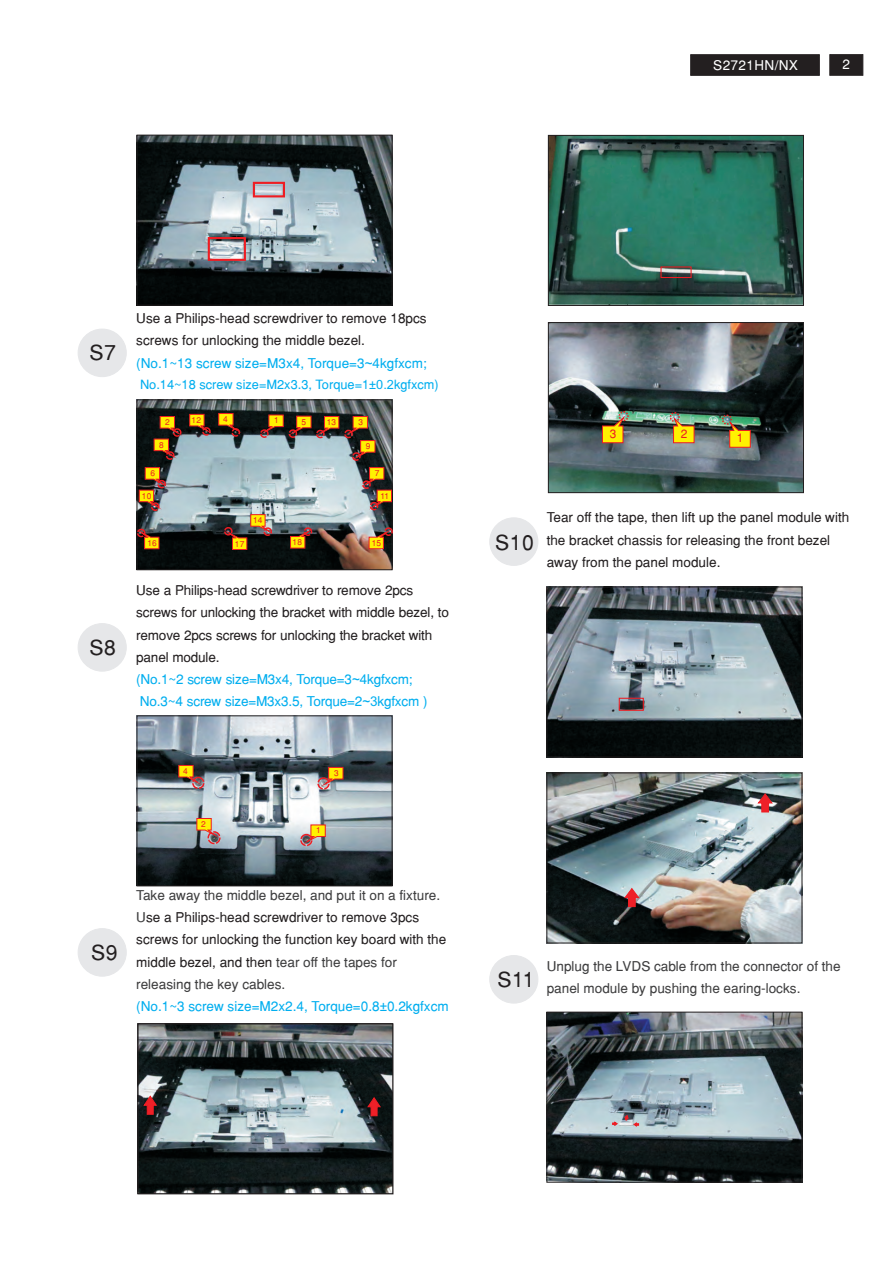
<style>
.page{position:relative;width:893px;height:1263px;background:#fff}
.page>*{position:absolute;margin:0;border:0;box-sizing:border-box;transform-origin:0 0}
.t1{font:21px "Helvetica";letter-spacing:.03em;color:#231f20}
.t2{font:13.5px/22.4px "Helvetica";color:#231f20}
.t3{font:13.5px/22.4px "Helvetica";color:#3e3e3f}
.t4{font:13.5px "Helvetica";color:#00aeef}
.t5{font:13.5px "Helvetica";letter-spacing:.03em;color:#fff}
.t6{font:12.75px "Helvetica";color:#00aeef}
.t7{font:12px "Helvetica";color:#ee1d23}
.t8{font:8.25px "Helvetica";letter-spacing:.03em;color:#ee1d23}
.s1{color:#00aeef}
.s2{font-family:"Arial";color:#00aeef}
.s3{font-family:"Arial"}
.s4{color:#231f20}
</style>
<div class="page">
<div style="left:78px;top:329px;width:48px;height:48px;background:#e6e7e9;border:1px solid #e6e7e9;border-radius:50%"></div>
<div style="left:78px;top:928px;width:48px;height:48px;background:#e6e7e9;border:1px solid #e6e7e9;border-radius:50%"></div>
<div style="left:78px;top:623px;width:48px;height:48px;background:#e6e7e9;border:1px solid #e6e7e9;border-radius:50%"></div>
<div style="left:830px;top:54px;width:33px;height:21px;background:#231f20;border:1px solid #231f20"></div>
<div style="left:690px;top:55px;width:129px;height:20px;background:#231f20"></div>
<div style="left:490px;top:955px;width:48px;height:48px;background:#e6e7e9;border:1px solid #e6e7e9;border-radius:50%"></div>
<img style="left:140px;top:1026px;width:251px;height:166px">
<div style="left:138px;top:1024px;width:255px;height:170px;border:1px solid #231f20"></div>
<svg style="left:367px;top:1096px;width:14px;height:20px"></svg>
<svg style="left:143px;top:1095px;width:15px;height:20px"></svg>
<img style="left:139px;top:718px;width:251px;height:166px">
<div style="left:137px;top:716px;width:255px;height:170px;border:1px solid #231f20"></div>
<svg style="left:196px;top:818px;width:26px;height:21px"></svg>
<svg style="left:300px;top:824px;width:26px;height:22px"></svg>
<div style="left:208px;top:831px;width:13px;height:13px;border:1px dashed #ee1d23;border-radius:50%"></div>
<div style="left:317px;top:777px;width:13px;height:13px;border:1px dashed #ee1d23;border-radius:50%"></div>
<div style="left:192px;top:777px;width:12px;height:12px;border:1px dashed #ee1d23;border-radius:50%"></div>
<svg style="left:178px;top:765px;width:26px;height:21px"></svg>
<svg style="left:318px;top:767px;width:26px;height:21px"></svg>
<div style="left:490px;top:518px;width:48px;height:48px;background:#e6e7e9;border:1px solid #e6e7e9;border-radius:50%"></div>
<img style="left:550px;top:324px;width:252px;height:167px">
<div style="left:548px;top:322px;width:256px;height:171px;border:1px solid #231f20"></div>
<div style="left:619px;top:411px;width:10px;height:10px;border:1px dashed #ee1d23;border-radius:50%"></div>
<div style="left:670px;top:412px;width:10px;height:10px;border:1px dashed #ee1d23;border-radius:50%"></div>
<div style="left:722px;top:415px;width:10px;height:10px;border:1px dashed #ee1d23;border-radius:50%"></div>
<svg style="left:602px;top:414px;width:24px;height:29px"></svg>
<svg style="left:729px;top:420px;width:22px;height:28px"></svg>
<svg style="left:672px;top:416px;width:23px;height:27px"></svg>
<img style="left:549px;top:589px;width:251px;height:166px">
<div style="left:547px;top:587px;width:255px;height:170px;border:1px solid #231f20"></div>
<div style="left:619px;top:698px;width:25px;height:13px;border:1px solid #ee1d23"></div>
<img style="left:139px;top:137px;width:251px;height:166px">
<div style="left:137px;top:135px;width:255px;height:170px;border:1px solid #231f20"></div>
<div style="left:208px;top:237px;width:38px;height:24px;border:2px solid #ee1d23"></div>
<div style="left:253px;top:182px;width:32px;height:15px;border:2px solid #ee1d23"></div>
<img style="left:139px;top:402px;width:251px;height:166px">
<div style="left:137px;top:400px;width:255px;height:170px;border:1px solid #231f20"></div>
<img style="left:136px;top:413px;width:257px;height:137px">
<img style="left:550px;top:137px;width:252px;height:167px">
<div style="left:548px;top:135px;width:256px;height:171px;border:1px solid #231f20"></div>
<div style="left:660px;top:266px;width:32px;height:12px;border:1px solid #ee1d23"></div>
<img style="left:549px;top:775px;width:251px;height:166px">
<div style="left:547px;top:773px;width:255px;height:170px;border:1px solid #231f20"></div>
<svg style="left:757px;top:793px;width:16px;height:20px"></svg>
<svg style="left:624px;top:887px;width:16px;height:20px"></svg>
<img style="left:549px;top:1014px;width:251px;height:166px">
<div style="left:547px;top:1012px;width:255px;height:170px;border:1px solid #231f20"></div>
<svg style="left:612px;top:1121px;width:6px;height:6px"></svg>
<svg style="left:624px;top:1114px;width:15px;height:13px"></svg>
<p class="t5" style="left:713px;top:60px;width:86px">S2721HN/NX</p>
<p class="t5" style="left:842px;top:59px;width:9px">2</p>
<h1 class="t1" style="left:90px;top:345px;width:28px">S7</h1>
<h1 class="t1" style="left:90px;top:639px;width:28px">S8</h1>
<p class="t2" style="left:136px;top:308px;width:292px">Use a Philips-head screwdriver to remove 18pcs screws for unlocking the middle bezel.<br><span class="s1">(No.1~13 screw size=M3x4, Torque=3</span><span class="s2">~4</span><span class="s1">kgfxcm;</span></p>
<p class="t6" style="left:140px;top:380px;width:300px">No.14~18 screw size=M2x3.3, Torque=1<span class="s3">±0.2</span>kgfxcm)</p>
<p class="t8" style="left:165px;top:419px;width:6px">2</p>
<p class="t8" style="left:192px;top:417px;width:11px">12</p>
<p class="t8" style="left:274px;top:417px;width:6px">1</p>
<p class="t8" style="left:358px;top:419px;width:6px">3</p>
<p class="t8" style="left:159px;top:442px;width:6px">8</p>
<p class="t8" style="left:150px;top:470px;width:6px">6</p>
<p class="t8" style="left:223px;top:416px;width:6px">4</p>
<p class="t8" style="left:301px;top:419px;width:6px">5</p>
<p class="t8" style="left:327px;top:419px;width:11px">13</p>
<p class="t8" style="left:366px;top:443px;width:6px">9</p>
<p class="t8" style="left:375px;top:470px;width:6px">7</p>
<p class="t8" style="left:142px;top:493px;width:11px">10</p>
<p class="t8" style="left:380px;top:492px;width:10px">11</p>
<p class="t8" style="left:253px;top:517px;width:11px">14</p>
<p class="t8" style="left:147px;top:540px;width:11px">16</p>
<p class="t8" style="left:235px;top:541px;width:11px">17</p>
<p class="t8" style="left:293px;top:539px;width:11px">18</p>
<p class="t8" style="left:372px;top:539px;width:11px">15</p>
<p class="t2" style="left:136px;top:580px;width:314px">Use a Philips-head screwdriver to remove 2pcs screws for unlocking the bracket with middle bezel, to remove 2pcs screws for unlocking the bracket with panel module.<br><span class="s1">(No.1~2 screw size=M3x4, Torque=3</span><span class="s2">~4</span><span class="s1">kgfxcm; No.3~4 screw size=M3x3.5, Torque=2</span><span class="s2">~3</span><span class="s1">kgfxcm )</span></p>
<p class="t8" style="left:183px;top:768px;width:6px">4</p>
<p class="t8" style="left:334px;top:770px;width:6px">3</p>
<p class="t8" style="left:201px;top:821px;width:6px">2</p>
<p class="t8" style="left:316px;top:827px;width:6px">1</p>
<h1 class="t1" style="left:91px;top:944px;width:28px">S9</h1>
<p class="t3" style="left:136px;top:885px;width:305px">Take away the middle bezel, and put it on a fixture.<br>U<span class="s4">se a Philips-head screwdriver to remove 3pcs</span></p>
<p class="t3" style="left:136px;top:952px;width:262px"><span class="s4">middle bezel, and then</span> tear off the tapes for releasing the key cables.</p>
<p class="t2" style="left:136px;top:930px;width:311px">screws for unlocking the function key board with the</p>
<p class="t4" style="left:136px;top:1001px;width:314px">(No.1~3 screw size=M2x2.4, Torque=0.8<span class="s3">±</span>0.2kgfxcm</p>
<p class="t7" style="left:681px;top:429px;width:8px">2</p>
<p class="t7" style="left:610px;top:429px;width:8px">3</p>
<p class="t7" style="left:737px;top:433px;width:8px">1</p>
<h1 class="t1" style="left:495px;top:534px;width:40px">S10</h1>
<p class="t2" style="left:547px;top:508px;width:304px">Tear off the tape, then lift up the panel module with the bracket chassis for releasing the front bezel away from the panel module.</p>
<h1 class="t1" style="left:497px;top:971px;width:39px">S11</h1>
<p class="t3" style="left:547px;top:956px;width:295px">Unplug the LVDS cable from the connector of the panel module by pushing the earing-locks.</p>
</div>
